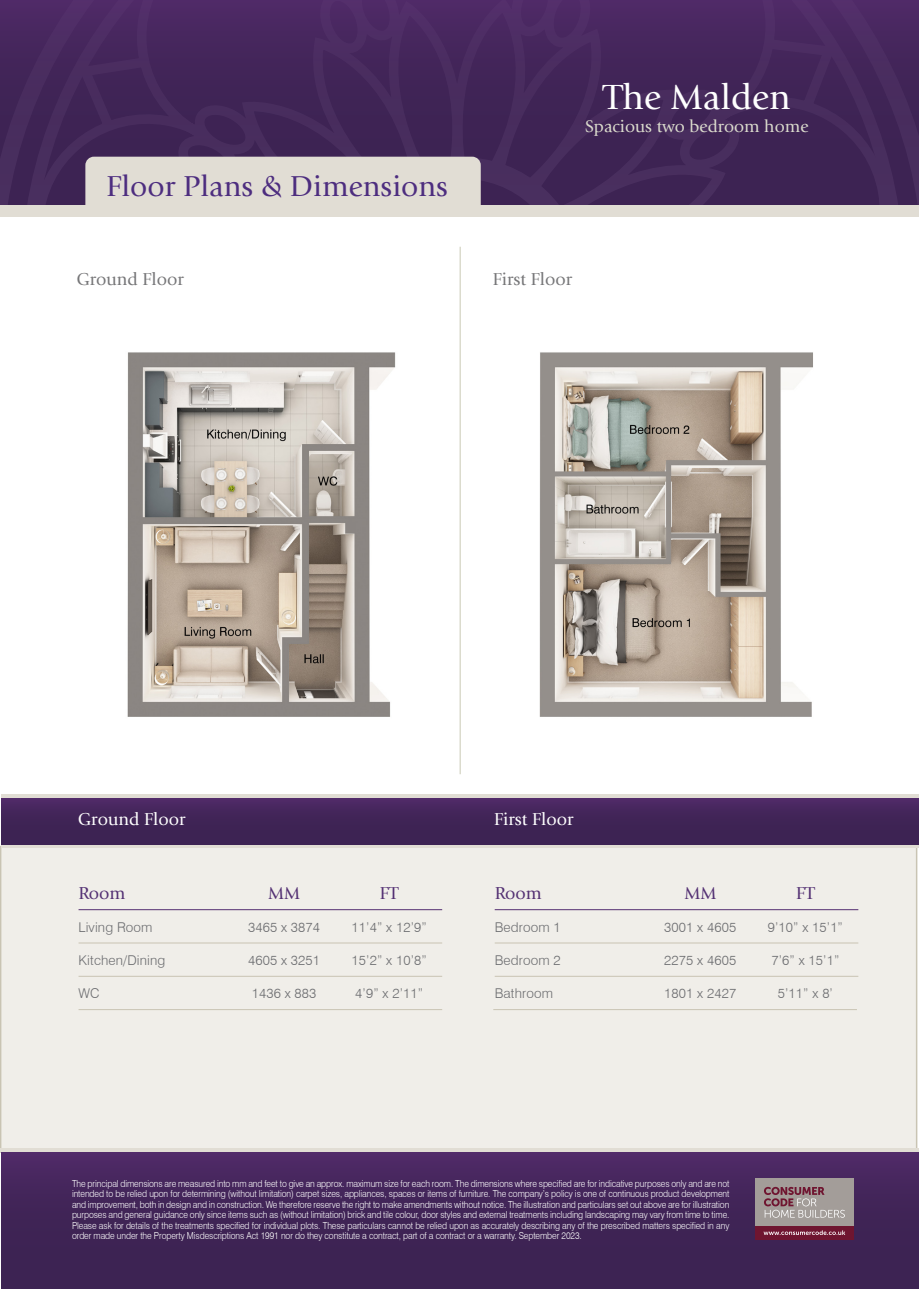
<style>
.page{position:relative;width:919px;height:1289px;background:#fff}
.page>*{position:absolute;margin:0;border:0;box-sizing:border-box;transform-origin:0 0}
.t1{font:36.45px "Giovanni Std";color:#fff}
.t2{font:30px "Giovanni Std";color:#4d2d7f}
.t3{font:18px "Giovanni Std";color:#fff}
.t4{font:18px "Giovanni Std";color:#767678}
.t5{font:18px "Giovanni Std";color:#533073}
.t6{font:17.55px "Giovanni Std";color:#dbdbcd}
.t7{font:300 13.5px "Swiss 721 BT";letter-spacing:.01em;color:#6c6d70}
.t8{font:300 9.6px/10.5px "Swiss 721 BT";letter-spacing:-.01em;color:#fff;text-align:justify;scale:.9 1}
</style>
<div class="page">
<svg style="left:0;top:0;width:918px;height:205px;background:#44275a"></svg>
<div style="left:0;top:205px;width:918px;height:12px;background:#e1ddd4"></div>
<div style="left:85px;top:157px;width:395px;height:60px;background:#e1ddd4;border-radius:9px"></div>
<div style="left:1px;top:846px;width:915px;height:305px;background:#f0eee9"></div>
<svg style="left:1px;top:794px;width:917px;height:54px;background:#ccc5c3"></svg>
<div style="left:1px;top:798px;width:917px;height:46px;background:linear-gradient(to bottom,#4b2863,#39224f)"></div>
<hr style="left:0;top:1148px;width:918px;height:3px;background:#e1ddd4">
<div style="left:1px;top:1151px;width:917px;height:137px;background:linear-gradient(to bottom,#4c2963,#39214e)"></div>
<div style="left:755px;top:1225px;width:98px;height:14px;background:#6f1530"></div>
<svg style="left:763px;top:1230px;width:82px;height:4px"></svg>
<div style="left:755px;top:1178px;width:98px;height:47px;background:#a39d99"></div>
<svg style="left:764px;top:1186px;width:80px;height:31px"></svg>
<hr style="left:78px;top:909px;width:364px;height:1px;background:#542e71">
<hr style="left:494px;top:909px;width:364px;height:1px;background:#542e71">
<hr style="left:78px;top:942px;width:364px;height:1px;background:#c9c4b3">
<hr style="left:494px;top:942px;width:364px;height:1px;background:#c9c4b3">
<hr style="left:78px;top:975px;width:364px;height:1px;background:#c9c4b3">
<hr style="left:494px;top:975px;width:364px;height:1px;background:#c9c4b3">
<hr style="left:459px;top:247px;width:2px;height:527px;background:#dbdbcd">
<img style="left:127px;top:352px;width:269px;height:365px">
<img style="left:539px;top:352px;width:274px;height:365px">
<hr style="left:78px;top:1009px;width:364px;height:1px;background:#c9c4b3">
<hr style="left:493px;top:1009px;width:363px;height:1px;background:#c9c4b3">
<p class="t2" style="left:106px;top:169px;width:343px">Floor Plans &amp; Dimensions</p>
<p class="t1" style="left:603px;top:77px;width:189px">The Malden</p>
<p class="t6" style="left:585px;top:116px;width:225px">Spacious two bedroom home</p>
<p class="t4" style="left:77px;top:268px;width:109px">Ground Floor</p>
<p class="t4" style="left:492px;top:268px;width:81px">First Floor</p>
<p class="t3" style="left:78px;top:809px;width:109px">Ground Floor</p>
<p class="t3" style="left:494px;top:809px;width:81px">First Floor</p>
<p class="t5" style="left:78px;top:882px;width:49px">Room</p>
<p class="t5" style="left:268px;top:882px;width:34px">MM</p>
<p class="t5" style="left:380px;top:882px;width:20px">FT</p>
<p class="t7" style="left:78px;top:918px;width:75px">Living Room</p>
<p class="t7" style="left:248px;top:918px;width:74px">3465 x 3874</p>
<p class="t7" style="left:351px;top:918px;width:77px">11’4” x 12’9”</p>
<p class="t7" style="left:78px;top:951px;width:88px">Kitchen/Dining</p>
<p class="t7" style="left:248px;top:951px;width:74px">4605 x 3251</p>
<p class="t7" style="left:351px;top:951px;width:77px">15’2” x 10’8”</p>
<p class="t7" style="left:78px;top:984px;width:23px">WC</p>
<p class="t7" style="left:252px;top:984px;width:66px">1436 x 883</p>
<p class="t7" style="left:355px;top:984px;width:69px">4’9” x 2’11”</p>
<p class="t5" style="left:494px;top:882px;width:49px">Room</p>
<p class="t5" style="left:684px;top:882px;width:34px">MM</p>
<p class="t5" style="left:796px;top:882px;width:20px">FT</p>
<p class="t7" style="left:494px;top:918px;width:67px">Bedroom 1</p>
<p class="t7" style="left:664px;top:918px;width:74px">3001 x 4605</p>
<p class="t7" style="left:767px;top:918px;width:77px">9’10” x 15’1”</p>
<p class="t7" style="left:494px;top:951px;width:67px">Bedroom 2</p>
<p class="t7" style="left:664px;top:951px;width:74px">2275 x 4605</p>
<p class="t7" style="left:771px;top:951px;width:69px">7’6” x 15’1”</p>
<p class="t7" style="left:494px;top:984px;width:60px">Bathroom</p>
<p class="t7" style="left:664px;top:984px;width:74px">1801 x 2427</p>
<p class="t7" style="left:777px;top:984px;width:57px">5’11” x 8’</p>
<p class="t8" style="left:72px;top:1177px;width:732px">The principal dimensions are measured into mm and feet to give an approx. maximum size for each room. The dimensions where specified are for indicative purposes only and are not intended to be relied upon for determining (without limitation) carpet sizes, appliances, spaces or items of furniture. The company’s policy is one of continuous product development and improvement, both in design and in construction. We therefore reserve the right to make amendments without notice. The illustration and particulars set out above are for illustration purposes and general guidance only since items such as (without limitation) brick and tile colour, door styles and external treatments including landscaping may vary from time to time.<br>Please ask for details of the treatments specified for individual plots. These particulars cannot be relied upon as accurately describing any of the prescribed matters specified in any order made under the Property Misdescriptions Act 1991 nor do they constitute a contract, part of a contract or a warranty. September 2023.</p>
</div>
